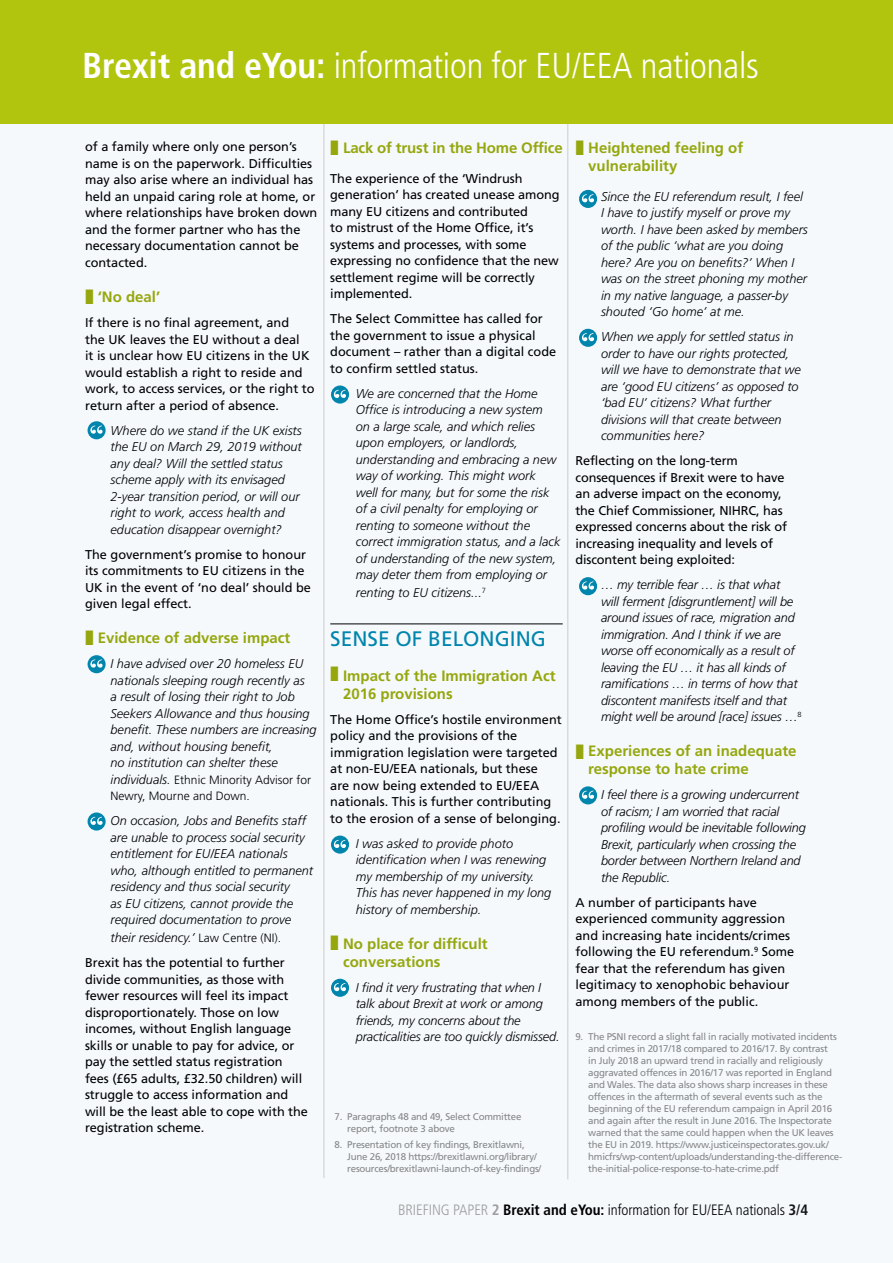
<style>
.page{position:relative;width:893px;height:1263px;background:#fff}
.page>*{position:absolute;margin:0;border:0;box-sizing:border-box;transform-origin:0 0}
.t1{font:300 condensed 36px "Frutiger LT";letter-spacing:-.005em;color:#fff}
.t2{font:21px "Frutiger LT";color:#0085ad}
.t3{font:700 15px/18px "Frutiger LT";color:#96a70e}
.t4{font:300 condensed 15px "Frutiger LT";letter-spacing:-.005em;color:#000}
.t5{font:italic 300 12.75px/16.5px "Frutiger LT";color:#000}
.t6{font:12.75px/16.5px "Frutiger LT";color:#000}
.t7{font:300 12px/16.5px "Frutiger LT";color:#000}
.t8{font:9.75px/12px "Frutiger LT";letter-spacing:-.025em;color:#878787}
.s1{font-weight:700}
.s2{font-style:italic;font-size:12.75px}
.s3{font-weight:300;font-style:italic}
.s4{font-weight:300;font-size:12px}
.s5{color:#9d9d9c}
.s6{font-weight:700;color:#9d9d9c}
.s7{font-weight:700;color:#131313}
</style>
<div class="page">
<div style="left:0;top:106px;width:893px;height:1157px;background:#f5f9fc"></div>
<hr style="left:330px;top:623px;width:233px;height:1px;background:#000">
<div style="left:88px;top:655px;width:18px;height:18px;background:#0085ad;border-radius:50%"></div>
<svg style="left:90px;top:659px;width:13px;height:9px"></svg>
<div style="left:88px;top:421px;width:18px;height:18px;background:#0085ad;border-radius:50%"></div>
<svg style="left:90px;top:426px;width:13px;height:8px"></svg>
<div style="left:579px;top:577px;width:18px;height:18px;background:#0085ad;border-radius:50%"></div>
<svg style="left:582px;top:581px;width:12px;height:9px"></svg>
<svg style="left:331px;top:385px;width:18px;height:19px"></svg>
<svg style="left:334px;top:390px;width:12px;height:8px"></svg>
<svg style="left:331px;top:835px;width:18px;height:19px"></svg>
<svg style="left:334px;top:840px;width:12px;height:8px"></svg>
<hr style="left:323px;top:123px;width:2px;height:1055px;background:#dadada">
<hr style="left:567px;top:122px;width:1px;height:1057px;background:#dadada">
<div style="left:0;top:0;width:893px;height:123px;background:#b1c50e"></div>
<svg style="left:88px;top:812px;width:18px;height:18px"></svg>
<svg style="left:90px;top:817px;width:13px;height:8px"></svg>
<div style="left:579px;top:329px;width:18px;height:18px;background:#0085ad;border-radius:50%"></div>
<svg style="left:582px;top:333px;width:12px;height:8px"></svg>
<div style="left:579px;top:786px;width:18px;height:18px;background:#0085ad;border-radius:50%"></div>
<svg style="left:582px;top:791px;width:12px;height:8px"></svg>
<div style="left:331px;top:979px;width:18px;height:18px;background:#0085ad;border-radius:50%"></div>
<svg style="left:334px;top:983px;width:12px;height:8px"></svg>
<div style="left:579px;top:190px;width:18px;height:18px;background:#0085ad;border-radius:50%"></div>
<svg style="left:582px;top:194px;width:12px;height:8px"></svg>
<h1 class="t1" style="left:82px;top:45px;width:678px"><span class="s1">Brexit and eYou:</span> information for EU/EEA nationals</h1>
<p class="t6" style="left:85px;top:139px;width:234px">of a family where only one person’s name is on the paperwork. Difficulties may also arise where an individual has held an unpaid caring role at home, or where relationships have broken down and the former partner who has the necessary documentation cannot be contacted.</p>
<p class="t3" style="left:85px;top:288px;width:77px">❚ ‘No deal’</p>
<p class="t6" style="left:85px;top:315px;width:231px">If there is no final agreement, and<br>the UK leaves the EU without a deal<br>it is unclear how EU citizens in the UK would establish a right to reside and work, to access services, or the right to return after a period of absence.</p>
<p class="t5" style="left:111px;top:422px;width:193px">Where do we stand if the UK exists the EU on March 29, 2019 without any deal? Will the settled status scheme apply with its envisaged<br>2-year transition period, or will our right to work, access health and education disappear overnight?</p>
<p class="t6" style="left:85px;top:546px;width:228px">The government’s promise to honour its commitments to EU citizens in the<br>UK in the event of ‘no deal’ should be given legal effect.</p>
<p class="t3" style="left:85px;top:629px;width:207px">❚ Evidence of adverse impact</p>
<p class="t5" style="left:111px;top:656px;width:208px">I have advised over 20 homeless EU nationals sleeping rough recently as<br>a result of losing their right to Job Seekers Allowance and thus housing benefit. These numbers are increasing and, without housing benefit,<br>no institution can shelter these</p>
<p class="t7" style="left:111px;top:772px;width:202px"><span class="s2">individuals.</span> Ethnic Minority Advisor for<br>Newry, Mourne and Down.</p>
<p class="t5" style="left:111px;top:813px;width:204px">On occasion, Jobs and Benefits staff are unable to process social security entitlement for EU/EEA nationals who, although entitled to permanent residency and thus social security<br>as EU citizens, cannot provide the required documentation to prove</p>
<p class="t6" style="left:85px;top:925px;width:201px;line-height:25px;text-align:right"><span class="s3">their residency.’</span> <span class="s4">Law Centre (NI).<br></span>Brexit has the potential to further</p>
<p class="t6" style="left:85px;top:971px;width:224px">divide communities, as those with fewer resources will feel its impact disproportionately. Those on low incomes, without English language skills or unable to pay for advice, or pay the settled status registration fees (£65 adults, £32.50 children) will struggle to access information and will be the least able to cope with the registration scheme.</p>
<p class="t3" style="left:330px;top:139px;width:234px">❚ Lack of trust in the Home Office</p>
<p class="t6" style="left:330px;top:170px;width:231px">The experience of the ‘Windrush generation’ has created unease among many EU citizens and contributed<br>to mistrust of the Home Office, it’s systems and processes, with some expressing no confidence that the new settlement regime will be correctly implemented.</p>
<p class="t6" style="left:330px;top:311px;width:228px">The Select Committee has called for the government to issue a physical document – rather than a digital code to confirm settled status.</p>
<p class="t5" style="left:356px;top:385px;width:206px">We are concerned that the Home Office is introducing a new system<br>on a large scale, and which relies upon employers, or landlords, understanding and embracing a new way of working. This might work well for many, but for some the risk of a civil penalty for employing or renting to someone without the correct immigration status, and a lack of understanding of the new system, may deter them from employing or</p>
<p class="t5" style="left:356px;top:585px;width:132px">renting to EU citizens...<sup>7</sup></p>
<h2 class="t2" style="left:330px;top:626px;width:217px">SENSE OF BELONGING</h2>
<p class="t3" style="left:343px;top:666px;width:214px;text-indent:-13px">❚ Impact of the Immigration Act<br>2016 provisions</p>
<p class="t6" style="left:330px;top:711px;width:233px">The Home Office’s hostile environment policy and the provisions of the immigration legislation were targeted at non-EU/EEA nationals, but these<br>are now being extended to EU/EEA nationals. This is further contributing to the erosion of a sense of belonging.</p>
<p class="t5" style="left:356px;top:835px;width:197px">I was asked to provide photo identification when I was renewing my membership of my university.<br>This has never happened in my long history of membership.</p>
<p class="t3" style="left:343px;top:934px;width:146px;text-indent:-13px">❚ No place for difficult conversations</p>
<p class="t5" style="left:356px;top:979px;width:205px">I find it very frustrating that when I talk about Brexit at work or among friends, my concerns about the practicalities are too quickly dismissed.</p>
<p class="t8" style="left:347px;top:1111px;width:176px;text-indent:-13px">7. Paragraphs 48 and 49, Select Committee report, footnote 3 above</p>
<p class="t8" style="left:347px;top:1139px;width:196px;text-indent:-13px">8. Presentation of key findings, Brexitlawni,<br>June 26, 2018 https://brexitlawni.org/library/ resources/brexitlawni-launch-of-key-findings/</p>
<p class="t3" style="left:588px;top:139px;width:157px;text-indent:-13px">❚ Heightened feeling of vulnerability</p>
<p class="t5" style="left:601px;top:188px;width:208px">Since the EU referendum result, I feel<br>I have to justify myself or prove my worth. I have been asked by members of the public ‘what are you doing here? Are you on benefits?’ When I was on the street phoning my mother in my native language, a passer-by shouted ‘Go home’ at me.</p>
<p class="t5" style="left:601px;top:329px;width:201px">When we apply for settled status in order to have our rights protected, will we have to demonstrate that we are ‘good EU citizens’ as opposed to ‘bad EU’ citizens? What further divisions will that create between communities here?</p>
<p class="t6" style="left:575px;top:453px;width:213px">Reflecting on the long-term consequences if Brexit were to have an adverse impact on the economy, the Chief Commissioner, NIHRC, has expressed concerns about the risk of increasing inequality and levels of discontent being exploited:</p>
<p class="t5" style="left:601px;top:577px;width:202px">… my terrible fear … is that what<br>will ferment [disgruntlement] will be around issues of race, migration and immigration. And I think if we are worse off economically as a result of leaving the EU … it has all kinds of ramifications … in terms of how that discontent manifests itself and that might well be around [race] issues …<sup>8</sup></p>
<p class="t3" style="left:588px;top:742px;width:210px;text-indent:-13px">❚ Experiences of an inadequate response to hate crime</p>
<p class="t5" style="left:601px;top:787px;width:206px">I feel there is a growing undercurrent of racism; I am worried that racial profiling would be inevitable following Brexit, particularly when crossing the border between Northern Ireland and the Republic.</p>
<p class="t6" style="left:575px;top:894px;width:220px">A number of participants have experienced community aggression and increasing hate incidents/crimes following the EU referendum.<sup>9</sup> Some fear that the referendum has given legitimacy to xenophobic behaviour among members of the public.</p>
<p class="t8" style="left:588px;top:1030px;width:256px;text-indent:-13px">9. The PSNI record a slight fall in racially motivated incidents and crimes in 2017/18 compared to 2016/17. By contrast<br>in July 2018 an upward trend in racially and religiously aggravated offences in 2016/17 was reported in England and Wales. The data also shows sharp increases in these offences in the aftermath of several events such as the beginning of the EU referendum campaign in April 2016 and again after the result in June 2016. The Inspectorate warned that the same could happen when the UK leaves the EU in 2019. https://www.justiceinspectorates.gov.uk/ hmicfrs/wp-content/uploads/understanding-the-difference&shy;the-initial-police-response-to-hate-crime.pdf</p>
<p class="t4" style="left:398px;top:1201px;width:412px"><span class="s5">BRIEFING PAPER</span> <span class="s6">2</span> <span class="s1">Brexit and eYou:</span> information for EU/EEA nationals <span class="s7">3/4</span></p>
</div>
